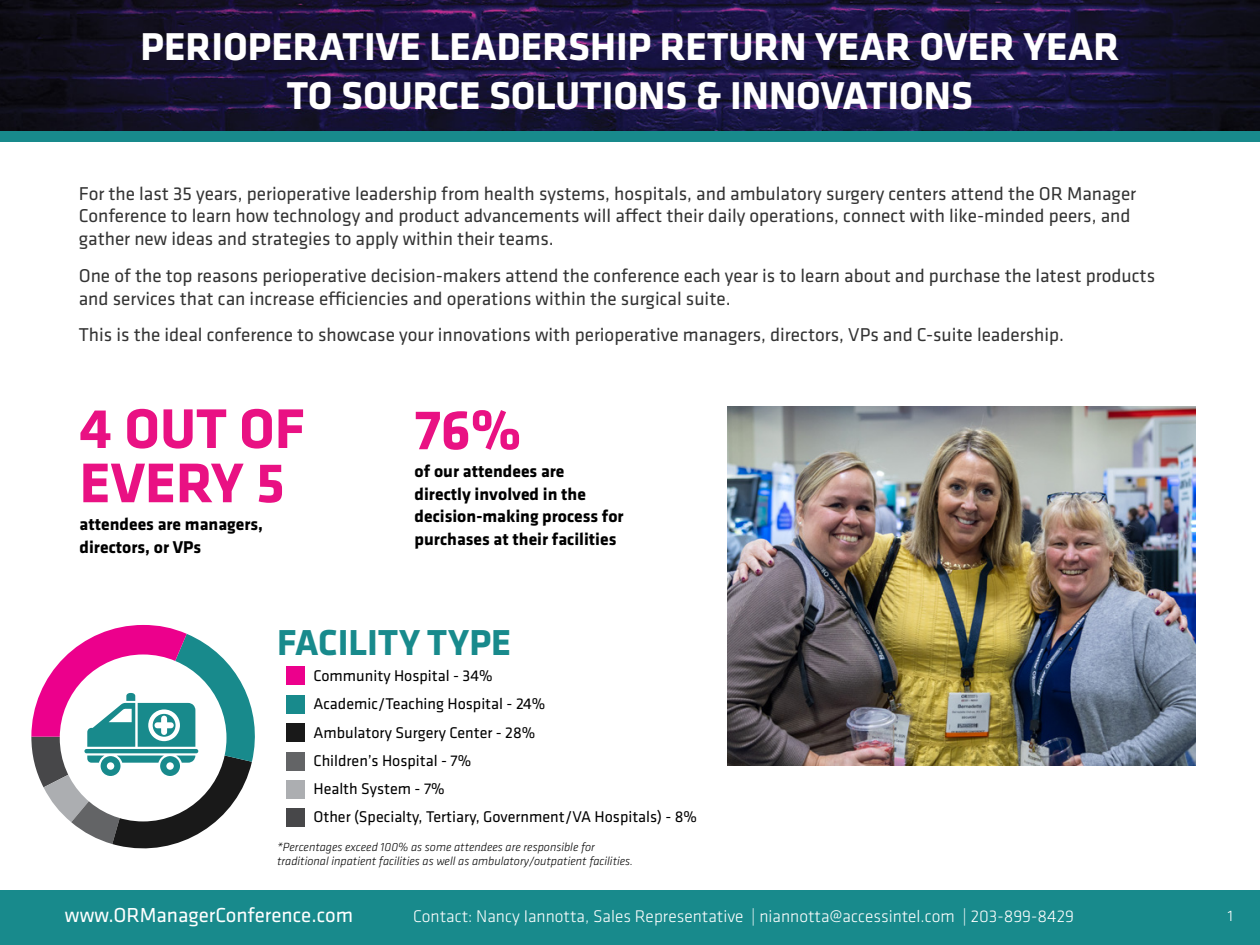
<style>
.page{position:relative;width:1260px;height:945px;background:#fff}
.page>*{position:absolute;margin:0;border:0;box-sizing:border-box;transform-origin:0 0}
.t1{font:700 57.93px/54.2px "Klavika Basic";color:#e91183}
.t2{font:700 40.25px/48.3px "Klavika Basic";color:#fff;text-align:center}
.t3{font:700 37.45px "Klavika Basic";color:#188a8c}
.t4{font:21px "Klavika Basic";color:#fff}
.t5{font:19.25px/22.8px "Klavika Basic";color:#333}
.t6{font:700 17.68px/22.6px "Klavika Basic";color:#000}
.t7{font:300 17.5px "Klavika Basic";color:#fff}
.t8{font:16.1px/28.2px "Klavika Basic";color:#000}
.t9{font:300 15.75px "Klavika Basic";color:#fff}
.t10{font:italic 300 12.25px/14.7px "Klavika Basic";color:#000}
</style>
<div class="page">
<div style="left:0;top:891px;width:1260px;height:54px;background:#188a8c"></div>
<img style="left:0;top:0;width:1260px;height:142px">
<div style="left:0;top:131px;width:1260px;height:10px;background:#188a8c"></div>
<div style="left:287px;top:667px;width:18px;height:18px;background:#ec008c"></div>
<div style="left:287px;top:695px;width:18px;height:18px;background:#188a8c"></div>
<div style="left:287px;top:724px;width:18px;height:18px;background:#191919"></div>
<div style="left:287px;top:752px;width:18px;height:18px;background:#636466"></div>
<div style="left:287px;top:780px;width:18px;height:19px;background:#acaeb1"></div>
<div style="left:287px;top:809px;width:18px;height:18px;background:#474749"></div>
<img style="left:727px;top:407px;width:468px;height:358px">
<svg style="left:31px;top:625px;width:224px;height:224px"></svg>
<h2 class="t2" style="left:141px;top:21px;width:980px">PERIOPERATIVE LEADERSHIP RETURN YEAR OVER YEAR<br>TO SOURCE SOLUTIONS &amp; INNOVATIONS</h2>
<p class="t5" style="left:79px;top:181px;width:1059px">For the last 35 years, perioperative leadership from health systems, hospitals, and ambulatory surgery centers attend the OR Manager<br>Conference to learn how technology and product advancements will affect their daily operations, connect with like-minded peers, and gather new ideas and strategies to apply within their teams.</p>
<p class="t5" style="left:79px;top:264px;width:1078px">One of the top reasons perioperative decision-makers attend the conference each year is to learn about and purchase the latest products and services that can increase efficiencies and operations within the surgical suite.</p>
<p class="t5" style="left:79px;top:323px;width:987px">This is the ideal conference to showcase your innovations with perioperative managers, directors, VPs and C-suite leadership.</p>
<h1 class="t1" style="left:80px;top:399px;width:227px">4 OUT OF<br>EVERY 5</h1>
<p class="t6" style="left:80px;top:512px;width:185px">attendees are managers, directors, or VPs</p>
<h1 class="t1" style="left:415px;top:400px;width:108px">76%</h1>
<p class="t6" style="left:415px;top:459px;width:211px">of our attendees are directly involved in the decision-making process for purchases at their facilities</p>
<h3 class="t3" style="left:277px;top:615px;width:236px">FACILITY TYPE</h3>
<p class="t8" style="left:313px;top:661px;width:385px">Community Hospital - 34%<br>Academic/Teaching Hospital - 24%<br>Ambulatory Surgery Center - 28%<br>Children’s Hospital - 7%<br>Health System - 7%<br>Other (Specialty, Tertiary, Government/VA Hospitals) - 8%</p>
<p class="t10" style="left:277px;top:839px;width:358px">*Percentages exceed 100% as some attendees are responsible for traditional inpatient facilities as well as ambulatory/outpatient facilities.</p>
<p class="t4" style="left:65px;top:902px;width:290px">www.ORManagerConference.com</p>
<p class="t7" style="left:413px;top:906px;width:662px">Contact: Nancy Iannotta, Sales Representative | niannotta@accessintel.com | 203-899-8429</p>
<p class="t9" style="left:1228px;top:907px;width:7px">1</p>
</div>
